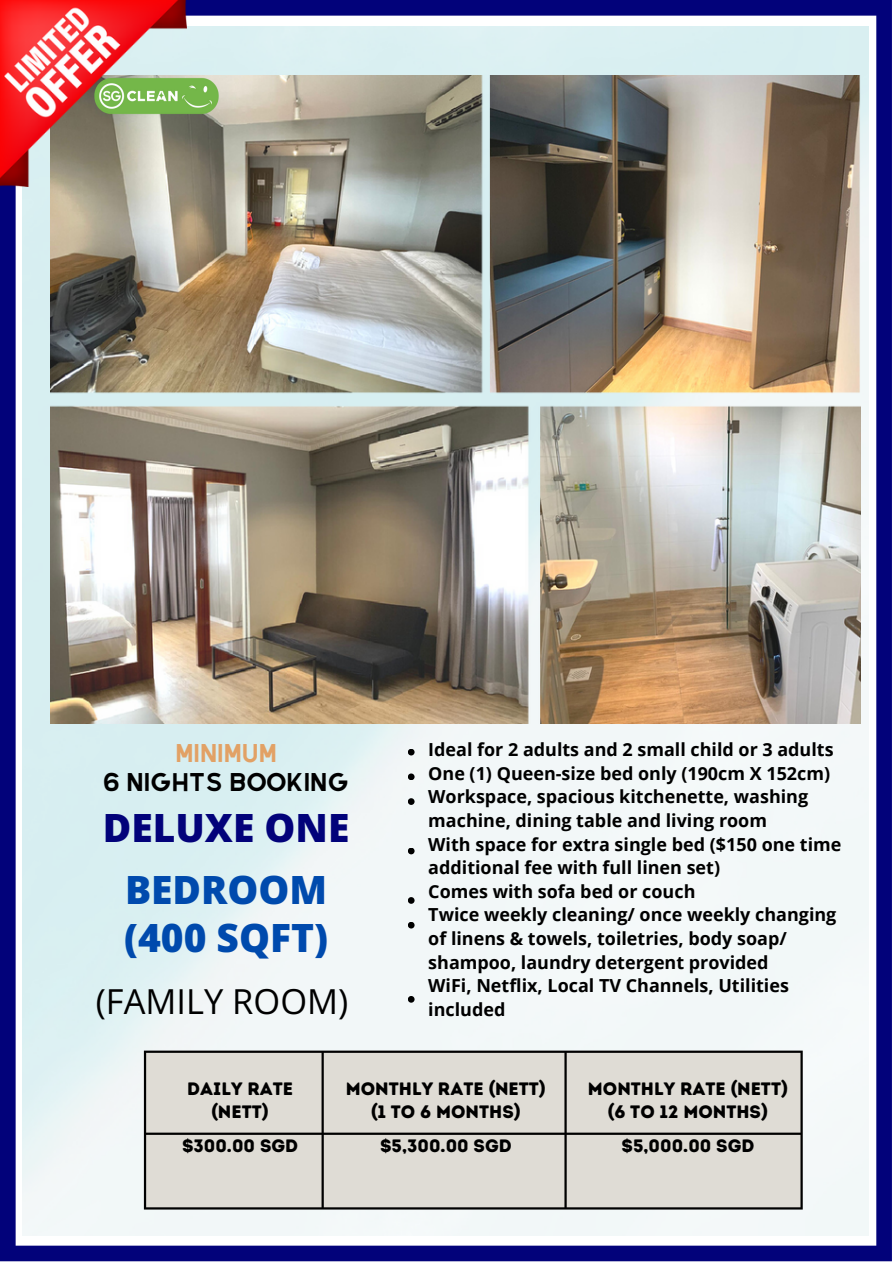
<style>
.page{position:relative;width:893px;height:1264px;background:#fff}
.page>*{position:absolute;margin:0;border:0;box-sizing:border-box;transform-origin:0 0}
.t1{font:800 39px/61.8px "Open Sans";color:#02027a;text-align:center}
.t2{font:800 39px "Open Sans";color:#004aad}
.t3{font:34.5px "Open Sans";color:#000}
.t4{font:22.5px/29.2px "Alyssum Sans";color:#000;text-align:center}
.t5{font:700 18px/23.5px "Open Sans";color:#000}
.t6{font:18px/23.5px "Intro Rust Base";color:#000;text-align:center}
.s1{color:#e2a165}
.s2{color:#004aad}
</style>
<div class="page">
<img style="left:0;top:0;width:891px;height:1261px">
<img style="left:0;top:0;width:186px;height:186px">
<img style="left:89px;top:76px;width:132px;height:40px">
<p class="t4" style="left:103px;top:738px;width:247px"><span class="s1">MINIMUM<br></span>6 NIGHTS BOOKING</p>
<p class="t1" style="left:103px;top:795px;width:248px">DELUXE ONE<br><span class="s2">BEDROOM</span></p>
<p class="t2" style="left:124px;top:910px;width:205px">(400 SQFT)</p>
<p class="t3" style="left:96px;top:977px;width:254px">(FAMILY ROOM)</p>
<p class="t5" style="left:428px;top:737px;width:407px">Ideal for 2 adults and 2 small child or 3 adults One (1) Queen-size bed only (190cm X 152cm)<br>Workspace, spacious kitchenette, washing machine, dining table and living room</p>
<p class="t5" style="left:428px;top:831px;width:414px">With space for extra single bed ($150 one time additional fee with full linen set)</p>
<p class="t5" style="left:428px;top:879px;width:269px">Comes with sofa bed or couch</p>
<p class="t5" style="left:428px;top:902px;width:409px">Twice weekly cleaning/ once weekly changing of linens &amp; towels, toiletries, body soap/ shampoo, laundry detergent provided</p>
<p class="t5" style="left:428px;top:973px;width:362px">WiFi, Netflix, Local TV Channels, Utilities included</p>
<p class="t6" style="left:187px;top:1076px;width:107px">DAILY RATE (NETT)</p>
<p class="t6" style="left:182px;top:1133px;width:118px">$300.00 SGD</p>
<p class="t6" style="left:346px;top:1076px;width:202px">MONTHLY RATE (NETT) (1 TO 6 MONTHS)</p>
<p class="t6" style="left:380px;top:1133px;width:133px">$5,300.00 SGD</p>
<p class="t6" style="left:588px;top:1076px;width:202px">MONTHLY RATE (NETT) (6 TO 12 MONTHS)</p>
<p class="t6" style="left:621px;top:1133px;width:134px">$5,000.00 SGD</p>
</div>
